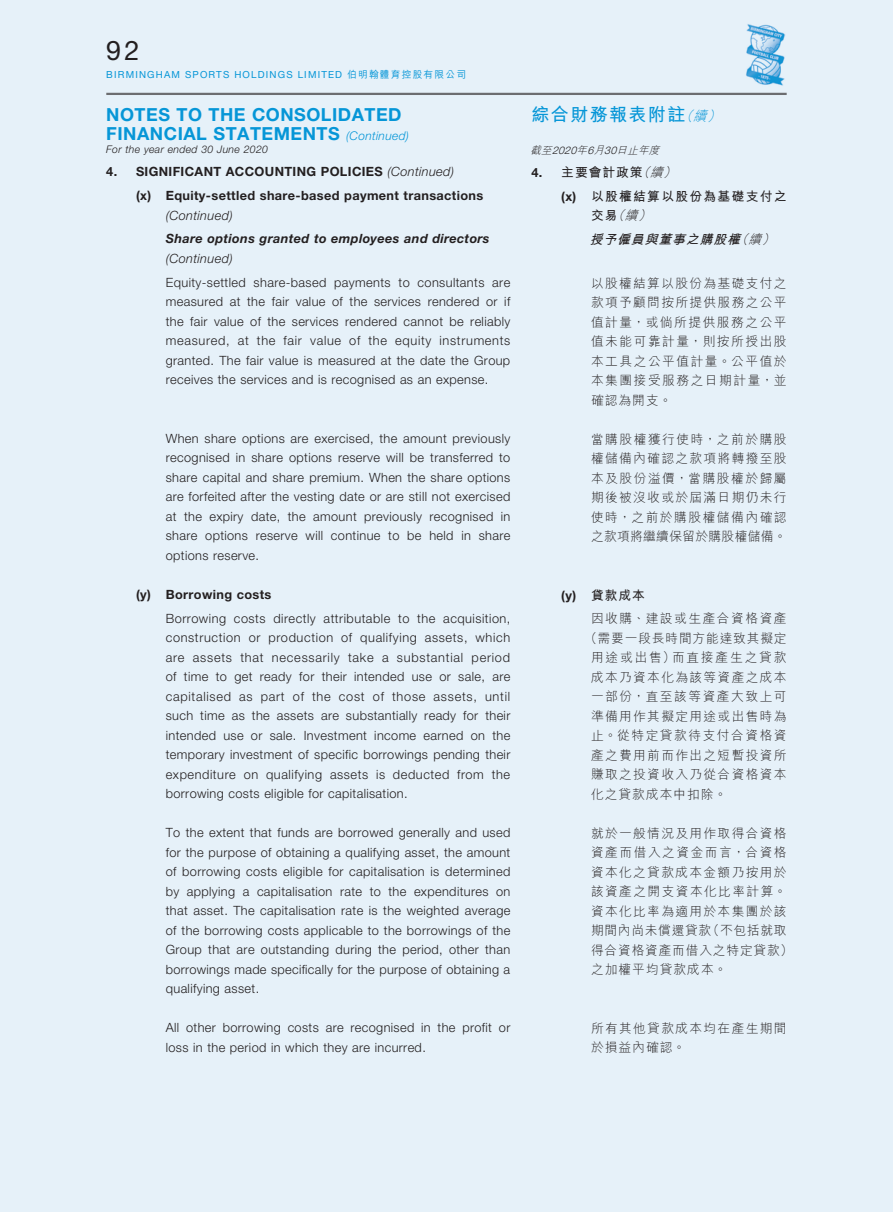
<style>
.page{position:relative;width:893px;height:1212px;background:#e6f1f9}
.page>*{position:absolute;margin:0;border:0;box-sizing:border-box;transform-origin:0 0}
.t1{font:27px "Helvetica Neue LT Std";color:#231f20}
.t2{font:700 18px/19.5px "Helvetica Neue LT Std";letter-spacing:.03em;color:#0696d7}
.t3{font:700 18px "M Hei HK";letter-spacing:.08em;color:#0696d7}
._00_txt{font:300 12.75px/19.5px "Helvetica Neue LT Std";letter-spacing:.03em;color:#231f20;text-align:justify}
._00_txt_C{font:300 12.75px/19.5px "M Hei HK";letter-spacing:.105em;color:#231f20;text-align:justify}
._02_H2{font:700 12.75px/19.5px "Helvetica Neue LT Std";letter-spacing:.03em;color:#231f20}
._03_H3{font:italic 700 12.75px/19.5px "Helvetica Neue LT Std";letter-spacing:.03em;color:#231f20}
._01_H1{font:700 12.75px "Helvetica Neue LT Std";letter-spacing:.03em;color:#231f20}
._02_H2_C{font:700 12.75px/19.5px "M Hei HK";letter-spacing:.105em;color:#231f20}
._00_txt_C-2{font:300 12.75px "M Hei HK";letter-spacing:.06em;color:#231f20}
._03_H3_C{font:italic 700 12.75px "M Hei HK";color:#231f20}
._00_txt_C-3{font:300 12.75px "M Hei HK";letter-spacing:.14em;color:#231f20}
._01_H1_C{font:700 12.75px "M Hei HK";letter-spacing:.08em;color:#231f20}
._00_txt_C-4{font:300 12.75px "M Hei HK";letter-spacing:.08em;color:#231f20}
.t4{font:italic 300 10.5px "Helvetica Neue LT Std";letter-spacing:.03em;color:#231f20}
.t5{font:italic 300 10.5px "M Hei HK";color:#231f20}
.t6{font:9.75px "Helvetica Neue LT Std";letter-spacing:.12em;color:#0696d7}
.s1{font-family:"M Hei HK";font-weight:500}
.s2{font-weight:300;font-style:italic;font-size:12px}
.s3{font-weight:300;font-style:italic}
.s4{font-weight:300}
.s5{font-weight:300;font-style:italic;font-size:13.5px}
.s6{font-family:"Helvetica Neue LT Std"}
</style>
<div class="page">
<hr style="left:106px;top:93px;width:681px;height:2px;background:#6c6d70">
<img style="left:746px;top:24px;width:40px;height:62px">
<h1 class="t1" style="left:106px;top:34px;width:35px">92</h1>
<p class="t6" style="left:106px;top:68px;width:361px">BIRMINGHAM SPORTS HOLDINGS LIMITED <span class="s1">伯明翰體育控股有限公司</span></p>
<h2 class="t2" style="left:106px;top:104px;width:304px">NOTES TO THE CONSOLIDATED<br>FINANCIAL STATEMENTS <span class="s2">(Continued)</span></h2>
<p class="t4" style="left:106px;top:143px;width:163px">For the year ended 30 June 2020</p>
<p class="_01_H1" style="left:106px;top:164px;width:349px">4. SIGNIFICANT ACCOUNTING POLICIES <span class="s3">(Continued)</span></p>
<p class="_02_H2" style="left:166px;top:186px;width:319px;text-indent:-30px">(x) Equity-settled share-based payment transactions <span class="s3">(Continued)</span></p>
<p class="_03_H3" style="left:166px;top:229px;width:325px">Share options granted to employees and directors <span class="s4">(Continued)</span></p>
<p class="_00_txt" style="left:166px;top:272px;width:346px">Equity-settled share-based payments to consultants are measured at the fair value of the services rendered or if the fair value of the services rendered cannot be reliably measured, at the fair value of the equity instruments granted. The fair value is measured at the date the Group receives the services and is recognised as an expense.</p>
<p class="_00_txt" style="left:166px;top:428px;width:346px">When share options are exercised, the amount previously recognised in share options reserve will be transferred to share capital and share premium. When the share options are forfeited after the vesting date or are still not exercised at the expiry date, the amount previously recognised in share options reserve will continue to be held in share options reserve.</p>
<p class="_02_H2" style="left:136px;top:584px;width:137px">(y) Borrowing costs</p>
<p class="_00_txt" style="left:166px;top:608px;width:346px">Borrowing costs directly attributable to the acquisition, construction or production of qualifying assets, which are assets that necessarily take a substantial period of time to get ready for their intended use or sale, are capitalised as part of the cost of those assets, until such time as the assets are substantially ready for their intended use or sale. Investment income earned on the temporary investment of specific borrowings pending their expenditure on qualifying assets is deducted from the borrowing costs eligible for capitalisation.</p>
<p class="_00_txt" style="left:166px;top:822px;width:346px">To the extent that funds are borrowed generally and used for the purpose of obtaining a qualifying asset, the amount of borrowing costs eligible for capitalisation is determined by applying a capitalisation rate to the expenditures on that asset. The capitalisation rate is the weighted average of the borrowing costs applicable to the borrowings of the Group that are outstanding during the period, other than borrowings made specifically for the purpose of obtaining a qualifying asset.</p>
<p class="_00_txt" style="left:166px;top:1017px;width:346px">All other borrowing costs are recognised in the profit or loss in the period in which they are incurred.</p>
<h2 class="t3" style="left:531px;top:102px;width:195px">綜合財務報表附註<span class="s5">（續）</span></h2>
<p class="t5" style="left:530px;top:142px;width:134px">截至<span class="s6">2020</span>年<span class="s6">6</span>月<span class="s6">30</span>日止年度</p>
<p class="_01_H1_C" style="left:531px;top:163px;width:150px"><span class="s6">4.</span> 主要會計政策<span class="s3">（續）</span></p>
<p class="_02_H2_C" style="left:591px;top:186px;width:197px;text-indent:-30px"><span class="s6">(x)</span> 以股權結算以股份為基礎支付之交易<span class="s3">（續）</span></p>
<p class="_03_H3_C" style="left:590px;top:230px;width:191px">授予僱員與董事之購股權<span class="s4">（續）</span></p>
<p class="_00_txt_C" style="left:591px;top:273px;width:197px">以股權結算以股份為基礎支付之款項予顧問按所提供服務之公平值計量，或倘所提供服務之公平值未能可靠計量，則按所授出股本工具之公平值計量。公平值於本集團接受服務之日期計量，並確認為開支。</p>
<p class="_00_txt_C" style="left:591px;top:429px;width:197px">當購股權獲行使時，之前於購股權儲備內確認之款項將轉撥至股本及股份溢價，當購股權於歸屬期後被沒收或於屆滿日期仍未行使時，之前於購股權儲備內確認之款項將繼續保留於購股權儲備。</p>
<p class="_02_H2_C" style="left:561px;top:584px;width:85px"><span class="s6">(y)</span> 貸款成本</p>
<p class="_00_txt_C" style="left:591px;top:608px;width:197px">因收購、建設或生產合資格資產</p>
<p class="_00_txt_C-2" style="left:585px;top:629px;width:203px">（需要一段長時間方能達致其擬定</p>
<p class="_00_txt_C-3" style="left:591px;top:649px;width:197px">用途或出售）而直接產生之貸款</p>
<p class="_00_txt_C" style="left:591px;top:667px;width:197px">成本乃資本化為該等資產之成本</p>
<p class="_00_txt_C" style="left:591px;top:686px;width:197px">一部份，直至該等資產大致上可</p>
<p class="_00_txt_C" style="left:591px;top:706px;width:197px">準備用作其擬定用途或出售時為</p>
<p class="_00_txt_C" style="left:591px;top:725px;width:197px">止。從特定貸款待支付合資格資</p>
<p class="_00_txt_C" style="left:591px;top:745px;width:197px">產之費用前而作出之短暫投資所</p>
<p class="_00_txt_C" style="left:591px;top:764px;width:197px">賺取之投資收入乃從合資格資本</p>
<p class="_00_txt_C-4" style="left:591px;top:785px;width:137px">化之貸款成本中扣除。</p>
<p class="_00_txt_C" style="left:591px;top:823px;width:203px;text-align:left">就於一般情況及用作取得合資格資產而借入之資金而言，合資格資本化之貸款成本金額乃按用於該資產之開支資本化比率計算。資本化比率為適用於本集團於該期間內尚未償還貸款（不包括就取得合資格資產而借入之特定貸款）之加權平均貸款成本。</p>
<p class="_00_txt_C" style="left:591px;top:1018px;width:197px">所有其他貸款成本均在產生期間於損益內確認。</p>
</div>
